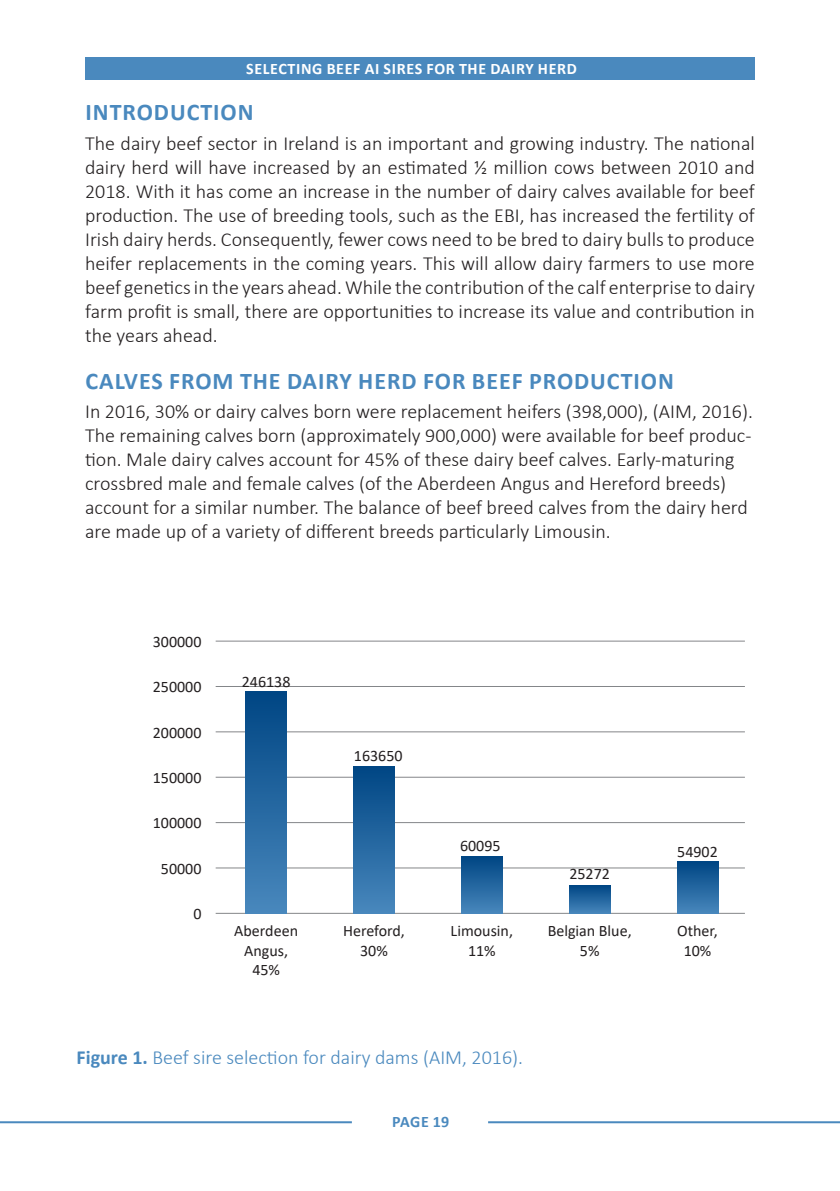
<style>
.page{position:relative;width:840px;height:1191px;background:#fff}
.page>*{position:absolute;margin:0;border:0;box-sizing:border-box;transform-origin:0 0}
.t1{font:700 24px "Calibri";letter-spacing:.04em;color:#4a89be}
.t2{font:300 20px/24px "Calibri";color:#231f20;text-align:justify}
.t3{font:300 20px "Calibri";color:#4a89be}
.t4{font:16px/19.2px "Calibri";color:#231f20;text-align:center}
.t5{font:700 16px "Calibri";letter-spacing:.04em;color:#fff}
.t6{font:700 16px "Calibri";letter-spacing:.015em;color:#4a89be}
.s1{font-weight:700}
</style>
<div class="page">
<hr style="left:0;top:1121px;width:351px;height:2px;background:#4a89be">
<hr style="left:488px;top:1121px;width:351px;height:2px;background:#4a89be">
<div style="left:85px;top:57px;width:669px;height:22px;background:#4a89be"></div>
<hr style="left:215px;top:641px;width:529px;height:1px;background:#848689">
<hr style="left:215px;top:686px;width:529px;height:1px;background:#848689">
<hr style="left:215px;top:731px;width:529px;height:1px;background:#848689">
<hr style="left:215px;top:777px;width:529px;height:1px;background:#848689">
<hr style="left:215px;top:822px;width:529px;height:1px;background:#848689">
<hr style="left:215px;top:867px;width:529px;height:1px;background:#848689">
<hr style="left:215px;top:913px;width:529px;height:1px;background:#848689">
<div style="left:245px;top:691px;width:42px;height:222px;background:linear-gradient(to bottom,#004684,#4887bc)"></div>
<div style="left:353px;top:765px;width:42px;height:148px;background:linear-gradient(to bottom,#004583,#4887bc)"></div>
<div style="left:460px;top:856px;width:42px;height:57px;background:linear-gradient(to bottom,#004583,#4786bb)"></div>
<div style="left:568px;top:885px;width:42px;height:28px;background:linear-gradient(to bottom,#004583,#4282b8)"></div>
<div style="left:676px;top:861px;width:42px;height:52px;background:linear-gradient(to bottom,#004583,#4585ba)"></div>
<p class="t5" style="left:246px;top:57px;width:332px">SELECTING BEEF AI SIRES FOR THE DAIRY HERD</p>
<p class="t1" style="left:86px;top:95px;width:169px">INTRODUCTION</p>
<p class="t2" style="left:85px;top:131px;width:671px">The dairy beef sector in Ireland is an important and growing industry. The national dairy herd will have increased by an estimated ½ million cows between 2010 and 2018. With it has come an increase in the number of dairy calves available for beef production. The use of breeding tools, such as the EBI, has increased the fertility of Irish dairy herds. Consequently, fewer cows need to be bred to dairy bulls to produce heifer replacements in the coming years. This will allow dairy farmers to use more beef genetics in the years ahead. While the contribution of the calf enterprise to dairy farm profit is small, there are opportunities to increase its value and contribution in the years ahead.</p>
<p class="t1" style="left:86px;top:363px;width:589px">CALVES FROM THE DAIRY HERD FOR BEEF PRODUCTION</p>
<p class="t2" style="left:85px;top:399px;width:669px;text-align:left">In 2016, 30% or dairy calves born were replacement heifers (398,000), (AIM, 2016).<br>The remaining calves born (approximately 900,000) were available for beef produc&shy;tion. Male dairy calves account for 45% of these dairy beef calves. Early-maturing crossbred male and female calves (of the Aberdeen Angus and Hereford breeds) account for a similar number. The balance of beef breed calves from the dairy herd are made up of a variety of different breeds particularly Limousin.</p>
<p class="t4" style="left:153px;top:631px;width:50px">300000</p>
<p class="t4" style="left:153px;top:677px;width:50px">250000</p>
<p class="t4" style="left:153px;top:722px;width:50px">200000</p>
<p class="t4" style="left:153px;top:767px;width:50px">150000</p>
<p class="t4" style="left:153px;top:813px;width:50px">100000</p>
<p class="t4" style="left:161px;top:858px;width:42px">50000</p>
<p class="t4" style="left:193px;top:903px;width:10px">0</p>
<p class="t4" style="left:242px;top:672px;width:50px">246138</p>
<p class="t4" style="left:354px;top:745px;width:50px">163650</p>
<p class="t4" style="left:234px;top:921px;width:65px">Aberdeen<br>Angus,<br>45%</p>
<p class="t4" style="left:343px;top:921px;width:63px">Hereford,<br>30%</p>
<p class="t4" style="left:459px;top:836px;width:42px">60095</p>
<p class="t4" style="left:569px;top:863px;width:42px">25272</p>
<p class="t4" style="left:676px;top:842px;width:42px">54902</p>
<p class="t4" style="left:450px;top:921px;width:64px">Limousin,<br>11%</p>
<p class="t4" style="left:547px;top:921px;width:85px">Belgian Blue,<br>5%</p>
<p class="t4" style="left:676px;top:921px;width:42px">Other,<br>10%</p>
<p class="t3" style="left:77px;top:1045px;width:447px"><span class="s1">Figure 1.</span> Beef sire selection for dairy dams (AIM, 2016).</p>
<p class="t6" style="left:392px;top:1110px;width:58px">PAGE 19</p>
</div>
